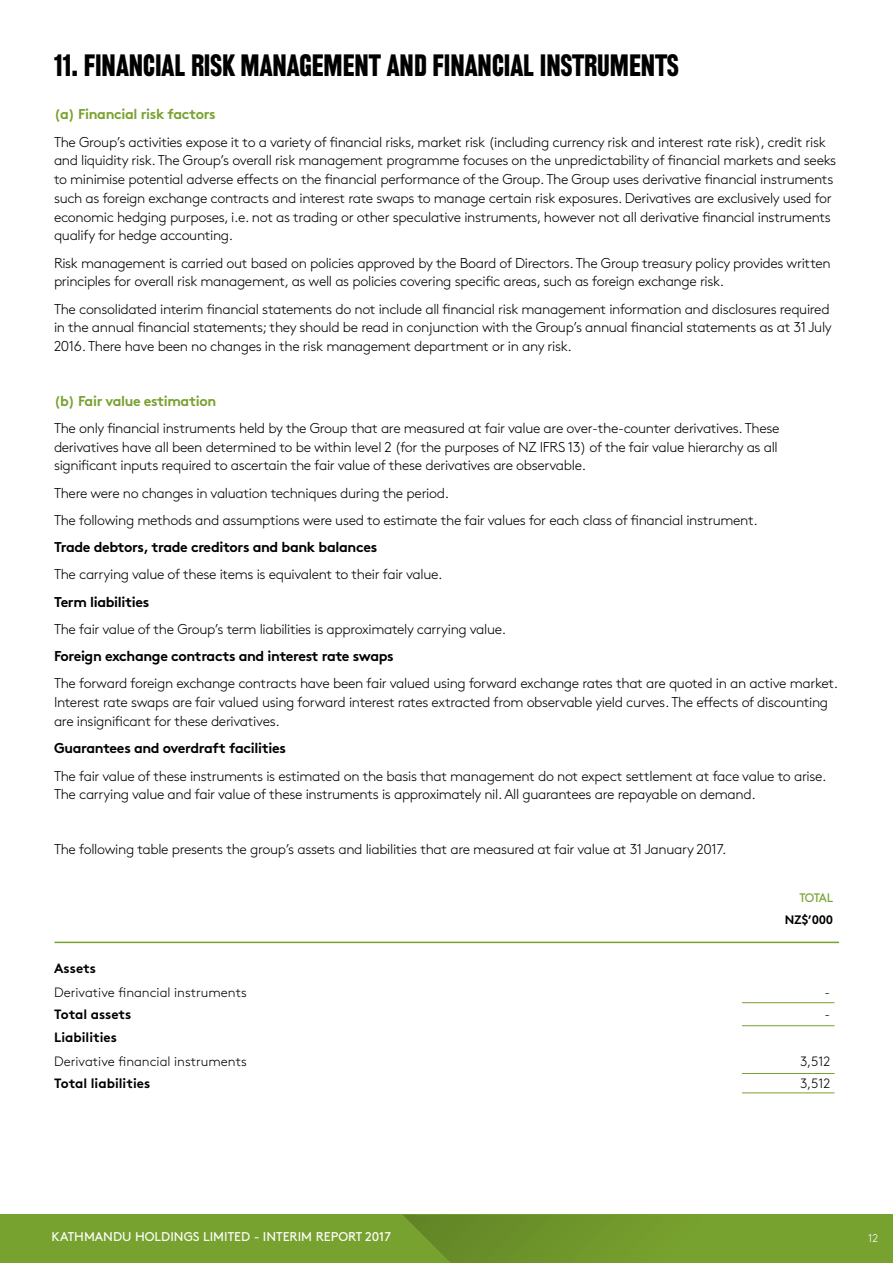
<style>
.page{position:relative;width:893px;height:1263px;background:#fff}
.page>*{position:absolute;margin:0;border:0;box-sizing:border-box;transform-origin:0 0}
.t1{font:500 condensed 27px "Rhode";color:#000}
.t2{font:300 14.25px/18.8px "Brown Std";letter-spacing:-.025em;color:#000}
.t3{font:700 14.25px "Brown Std";letter-spacing:-.025em;color:#000}
.t4{font:700 14.25px "Brown Std";letter-spacing:-.025em;color:#78a22f}
.t5{font:300 13.5px "Brown Std";color:#000}
.t6{font:700 13.5px "Brown Std";color:#000}
.t7{font:12.75px "Brown Std";color:#fff}
.t8{font:700 12.3px "Brown Std";color:#000}
.t9{font:12.3px "Brown Std";letter-spacing:-.055em;color:#78a22f}
.t10{font:300 11.25px "Brown Std";color:#fff}
</style>
<div class="page">
<div style="left:0;top:1215px;width:893px;height:48px;background:#78a22f"></div>
<svg style="left:403px;top:1215px;width:213px;height:48px"></svg>
<hr style="left:54px;top:942px;width:785px;height:1px;background:#78a22f">
<hr style="left:742px;top:1002px;width:92px;height:1px;background:#78a22f">
<hr style="left:742px;top:1025px;width:92px;height:1px;background:#78a22f">
<hr style="left:742px;top:1073px;width:92px;height:1px;background:#78a22f">
<hr style="left:742px;top:1092px;width:92px;height:1px;background:#78a22f">
<h1 class="t1" style="left:54px;top:50px;width:626px">11. FINANCIAL RISK MANAGEMENT AND FINANCIAL INSTRUMENTS</h1>
<p class="t4" style="left:54px;top:106px;width:163px">(a) Financial risk factors</p>
<p class="t2" style="left:54px;top:132px;width:784px">The Group’s activities expose it to a variety of financial risks, market risk (including currency risk and interest rate risk), credit risk and liquidity risk. The Group’s overall risk management programme focuses on the unpredictability of financial markets and seeks to minimise potential adverse effects on the financial performance of the Group. The Group uses derivative financial instruments such as foreign exchange contracts and interest rate swaps to manage certain risk exposures. Derivatives are exclusively used for economic hedging purposes, i.e. not as trading or other speculative instruments, however not all derivative financial instruments qualify for hedge accounting.</p>
<p class="t2" style="left:54px;top:253px;width:778px">Risk management is carried out based on policies approved by the Board of Directors. The Group treasury policy provides written principles for overall risk management, as well as policies covering specific areas, such as foreign exchange risk.</p>
<p class="t2" style="left:54px;top:299px;width:779px">The consolidated interim financial statements do not include all financial risk management information and disclosures required in the annual financial statements; they should be read in conjunction with the Group’s annual financial statements as at 31 July<br>2016. There have been no changes in the risk management department or in any risk.</p>
<p class="t4" style="left:54px;top:392px;width:164px">(b) Fair value estimation</p>
<p class="t2" style="left:54px;top:419px;width:727px">The only financial instruments held by the Group that are measured at fair value are over-the-counter derivatives. These derivatives have all been determined to be within level 2 (for the purposes of NZ IFRS 13) of the fair value hierarchy as all significant inputs required to ascertain the fair value of these derivatives are observable.</p>
<p class="t2" style="left:54px;top:479px;width:705px;line-height:27.3px">There were no changes in valuation techniques during the period.<br>The following methods and assumptions were used to estimate the fair values for each class of financial instrument.</p>
<p class="t3" style="left:54px;top:538px;width:325px">Trade debtors, trade creditors and bank balances</p>
<p class="t2" style="left:54px;top:565px;width:390px">The carrying value of these items is equivalent to their fair value.</p>
<p class="t3" style="left:54px;top:593px;width:97px">Term liabilities</p>
<p class="t2" style="left:54px;top:620px;width:454px">The fair value of the Group’s term liabilities is approximately carrying value.</p>
<p class="t3" style="left:54px;top:647px;width:341px">Foreign exchange contracts and interest rate swaps</p>
<p class="t2" style="left:54px;top:674px;width:786px">The forward foreign exchange contracts have been fair valued using forward exchange rates that are quoted in an active market.<br>Interest rate swaps are fair valued using forward interest rates extracted from observable yield curves. The effects of discounting are insignificant for these derivatives.</p>
<p class="t3" style="left:54px;top:739px;width:233px">Guarantees and overdraft facilities</p>
<p class="t2" style="left:54px;top:766px;width:774px">The fair value of these instruments is estimated on the basis that management do not expect settlement at face value to arise.<br>The carrying value and fair value of these instruments is approximately nil. All guarantees are repayable on demand.</p>
<p class="t2" style="left:54px;top:840px;width:674px">The following table presents the group’s assets and liabilities that are measured at fair value at 31 January 2017.</p>
<p class="t9" style="left:799px;top:890px;width:35px">TOTAL</p>
<p class="t8" style="left:785px;top:912px;width:50px">NZ$’000</p>
<p class="t6" style="left:54px;top:960px;width:43px">Assets</p>
<p class="t5" style="left:54px;top:984px;width:194px">Derivative financial instruments</p>
<p class="t5" style="left:824px;top:984px;width:7px">-</p>
<p class="t6" style="left:54px;top:1006px;width:79px">Total assets</p>
<p class="t5" style="left:824px;top:1007px;width:7px">-</p>
<p class="t6" style="left:54px;top:1029px;width:64px">Liabilities</p>
<p class="t5" style="left:54px;top:1053px;width:194px">Derivative financial instruments</p>
<p class="t5" style="left:800px;top:1053px;width:32px">3,512</p>
<p class="t6" style="left:54px;top:1075px;width:98px">Total liabilities</p>
<p class="t5" style="left:800px;top:1076px;width:32px">3,512</p>
<p class="t7" style="left:52px;top:1229px;width:341px">KATHMANDU HOLDINGS LIMITED - INTERIM REPORT 2017</p>
<p class="t10" style="left:868px;top:1232px;width:12px">12</p>
</div>
